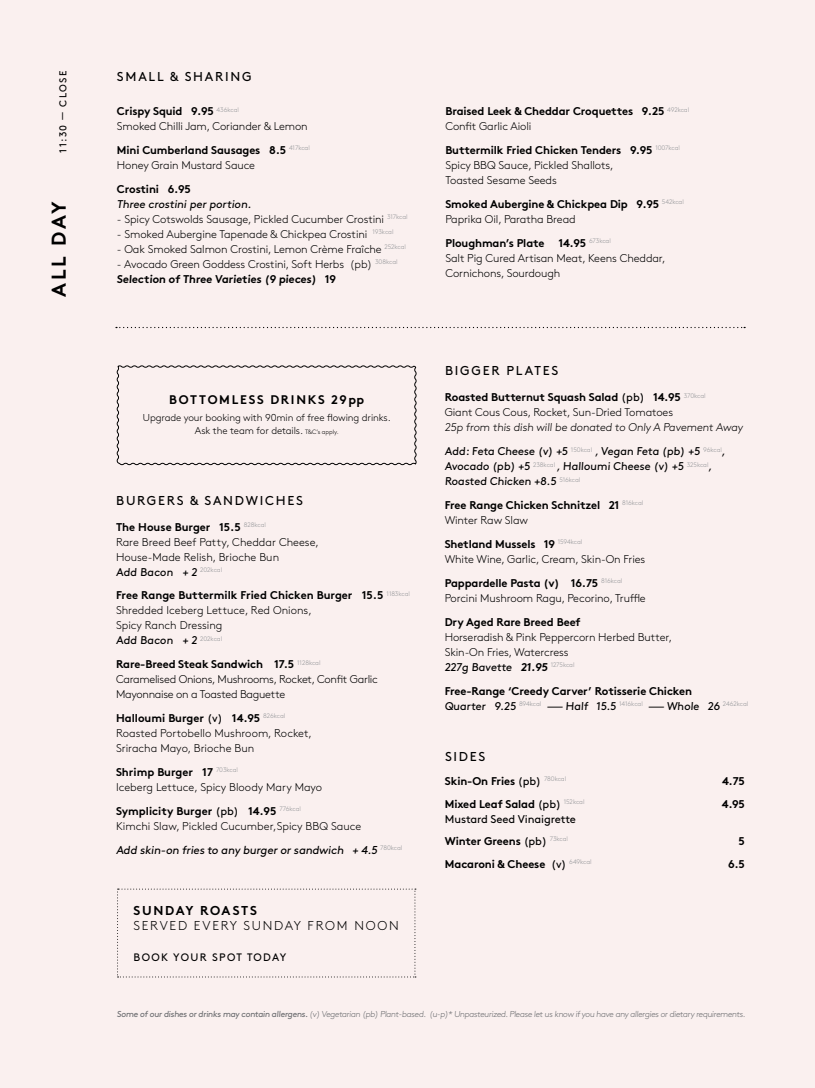
<style>
.page{position:relative;width:815px;height:1088px;background:#faf0ef}
.page>*{position:absolute;margin:0;border:0;box-sizing:border-box;transform-origin:0 0}
.t1{font:700 20px "Brown Std";letter-spacing:.125em;color:#000}
.t2{font:12.88px "Brown Std";letter-spacing:.135em;color:#000}
.t3{font:300 12.88px "Brown Std";letter-spacing:.135em;color:#000}
.t4{font:700 12.88px "Brown Std";letter-spacing:.12em;color:#000}
.t5{font:700 12.5px "Brown Std";letter-spacing:.135em;color:#000}
.t6{font:11.5px "Brown Std";color:#000}
.t7{font:300 11.25px/15px "Brown Std";letter-spacing:-.01em;color:#000}
.t8{font:700 11.25px/15px "Brown Std";letter-spacing:-.01em;color:#000}
.t9{font:11.25px/15px "Brown Std";letter-spacing:-.01em;color:#000}
.t10{font:10.88px "Brown Std";letter-spacing:.125em;color:#000}
.t11{font:300 10px/12.5px "Brown Std";letter-spacing:-.01em;color:#000;text-align:center}
.t12{font:10px "Brown Std";letter-spacing:.13em;color:#000}
.t13{font:300 8.62px "Brown Std";color:#6d6e71}
.s1{font-weight:700}
.s2{font-weight:300}
.s3{font-size:6.25px}
.s4{font-weight:400}
</style>
<div class="page">
<svg style="left:116px;top:327px;width:629px;height:1px"></svg>
<svg style="left:117px;top:888px;width:299px;height:89px"></svg>
<svg style="left:116px;top:365px;width:301px;height:101px"></svg>
<p class="t12" style="left:57px;top:153px;width:84px;rotate:-90deg">11:30 — CLOSE</p>
<h1 class="t1" style="left:47px;top:297px;width:96px;rotate:-90deg">ALL DAY</h1>
<p class="t2" style="left:117px;top:69px;width:136px">SMALL &amp; SHARING</p>
<p class="t7" style="left:117px;top:104px;width:192px"><span class="s1">Crispy Squid 9.95</span> <sup>436kcal<br></sup>Smoked Chilli Jam, Coriander &amp; Lemon</p>
<p class="t8" style="left:117px;top:143px;width:194px">Mini Cumberland Sausages 8.5 <sup>417kcal<br></sup><span class="s2">Honey Grain Mustard Sauce</span></p>
<p class="t8" style="left:117px;top:181px;width:75px">Crostini 6.95</p>
<p class="t9" style="left:117px;top:197px;width:138px">Three crostini per portion.</p>
<p class="t7" style="left:117px;top:212px;width:292px">- Spicy Cotswolds Sausage, Pickled Cucumber Crostini <sup>317kcal</sup></p>
<p class="t7" style="left:117px;top:227px;width:278px">- Smoked Aubergine Tapenade &amp; Chickpea Crostini <sup>193kcal</sup></p>
<p class="t7" style="left:117px;top:242px;width:291px">- Oak Smoked Salmon Crostini, Lemon Crème Fraîche <sup>252kcal</sup></p>
<p class="t7" style="left:117px;top:257px;width:282px">- Avocado Green Goddess Crostini, Soft Herbs (pb) <sup>308kcal<br></sup><span class="s1">Selection of Three Varieties (9 pieces) 19</span></p>
<p class="t5" style="left:169px;top:392px;width:197px">BOTTOMLESS DRINKS 29pp</p>
<p class="t11" style="left:143px;top:412px;width:249px">Upgrade your booking with 90min of free flowing drinks.<br>Ask the team for details. <span class="s3">T&amp;C’s apply.</span></p>
<p class="t2" style="left:116px;top:493px;width:188px">BURGERS &amp; SANDWICHES</p>
<p class="t7" style="left:116px;top:519px;width:205px"><span class="s1">The House Burger 15.5</span> <sup>828kcal<br></sup>Rare Breed Beef Patty, Cheddar Cheese,<br>House-Made Relish, Brioche Bun<br><span class="s4">Add Bacon + 2</span> <sup>202kcal</sup></p>
<p class="t7" style="left:116px;top:588px;width:296px"><span class="s1">Free Range Buttermilk Fried Chicken Burger 15.5</span> <sup>1183kcal </sup>Shredded Iceberg Lettuce, Red Onions,<br>Spicy Ranch Dressing<br><span class="s4">Add Bacon + 2</span> <sup>202kcal</sup></p>
<p class="t7" style="left:116px;top:657px;width:263px"><span class="s1">Rare-Breed Steak Sandwich 17.5</span> <sup>1128kcal<br></sup>Caramelised Onions, Mushrooms, Rocket, Confit Garlic<br>Mayonnaise on a Toasted Baguette</p>
<p class="t7" style="left:116px;top:711px;width:198px"><span class="s1">Halloumi Burger</span> <span class="s4">(v)</span> <span class="s1">14.95</span> <sup>826kcal<br></sup>Roasted Portobello Mushroom, Rocket,<br>Sriracha Mayo, Brioche Bun</p>
<p class="t7" style="left:116px;top:765px;width:208px"><span class="s1">Shrimp Burger 17</span> <sup>703kcal<br></sup>Iceberg Lettuce, Spicy Bloody Mary Mayo</p>
<p class="t7" style="left:116px;top:804px;width:247px"><span class="s1">Symplicity Burger</span> <span class="s4">(pb)</span> <span class="s1">14.95</span> <sup>776kcal<br></sup>Kimchi Slaw, Pickled Cucumber,Spicy BBQ Sauce</p>
<p class="t6" style="left:116px;top:843px;width:288px">Add skin-on fries to any burger or sandwich + 4.5 <sup>78</sup> <sup>0</sup> <sup>kc</sup> <sup>a</sup> <sup>l</sup></p>
<p class="t4" style="left:134px;top:902px;width:125px">SUNDAY ROASTS</p>
<p class="t3" style="left:134px;top:918px;width:267px">SERVED EVERY SUNDAY FROM NOON</p>
<p class="t10" style="left:134px;top:951px;width:154px">BOOK YOUR SPOT TODAY</p>
<p class="t8" style="left:445px;top:104px;width:245px">Braised Leek &amp; Cheddar Croquettes 9.25 <sup>492kcal<br></sup><span class="s2">Confit Garlic Aioli</span></p>
<p class="t7" style="left:445px;top:143px;width:236px"><span class="s1">Buttermilk Fried Chicken Tenders 9.95</span> <sup>1007kcal<br></sup>Spicy BBQ Sauce, Pickled Shallots,<br>Toasted Sesame Seeds</p>
<p class="t8" style="left:445px;top:196px;width:240px">Smoked Aubergine &amp; Chickpea Dip 9.95 <sup>542kcal<br></sup><span class="s2">Paprika Oil, Paratha Bread</span></p>
<p class="t7" style="left:445px;top:236px;width:222px"><span class="s1">Ploughman’s Plate 14.95</span> <sup>673kcal<br></sup>Salt Pig Cured Artisan Meat, Keens Cheddar,<br>Cornichons, Sourdough</p>
<p class="t2" style="left:445px;top:363px;width:115px">BIGGER PLATES</p>
<p class="t7" style="left:445px;top:390px;width:301px"><span class="s1">Roasted Butternut Squash Salad</span> <span class="s4">(pb)</span> <span class="s1">14.95</span> <sup>370kcal<br></sup>Giant Cous Cous, Rocket, Sun-Dried Tomatoes<br>25p from this dish will be donated to Only A Pavement Away</p>
<p class="t9" style="left:445px;top:444px;width:283px">Add: Feta Cheese (v) +5 <sup>150kcal</sup> , Vegan Feta (pb) +5 <sup>96kcal</sup>,<br>Avocado (pb) +5 <sup>238kcal</sup> , Halloumi Cheese (v) +5 <sup>325kcal</sup>,<br>Roasted Chicken +8.5 <sup>516kcal</sup></p>
<p class="t8" style="left:445px;top:498px;width:200px">Free Range Chicken Schnitzel 21 <sup>816kcal<br></sup><span class="s2">Winter Raw Slaw</span></p>
<p class="t7" style="left:445px;top:537px;width:202px"><span class="s1">Shetland Mussels 19</span> <sup>1594kcal<br></sup>White Wine, Garlic, Cream, Skin-On Fries</p>
<p class="t7" style="left:445px;top:576px;width:203px"><span class="s1">Pappardelle Pasta (v) 16.75</span> <sup>816kcal<br></sup>Porcini Mushroom Ragu, Pecorino, Truffle</p>
<p class="t8" style="left:445px;top:614px;width:138px">Dry Aged Rare Breed Beef</p>
<p class="t7" style="left:445px;top:629px;width:229px">Horseradish &amp; Pink Peppercorn Herbed Butter,<br>Skin-On Fries, Watercress<br><span class="s4">227g Bavette</span> <span class="s1">21.95</span> <sup>1275kcal</sup></p>
<p class="t8" style="left:445px;top:683px;width:305px">Free-Range ‘Creedy Carver’ Rotisserie Chicken<br><span class="s4">Quarter 9.25</span> <sup>894kcal</sup> <span class="s4">— Half 15.5</span> <sup>1416kcal</sup> <span class="s4">— Whole 26</span> <sup>2462kcal</sup></p>
<p class="t2" style="left:445px;top:749px;width:42px">SIDES</p>
<p class="t8" style="left:445px;top:773px;width:123px">Skin-On Fries <span class="s4">(pb)</span> <sup>780kcal</sup></p>
<p class="t8" style="left:722px;top:773px;width:24px">4.75</p>
<p class="t8" style="left:445px;top:796px;width:141px">Mixed Leaf Salad <span class="s4">(pb)</span> <sup>152kcal</sup></p>
<p class="t8" style="left:722px;top:796px;width:25px">4.95</p>
<p class="t9" style="left:445px;top:807px;width:133px;line-height:22.6px">Mustard Seed Vinaigrette<br><span class="s1">Winter Greens</span> (pb) <sup>73kcal</sup></p>
<p class="t8" style="left:739px;top:834px;width:8px">5</p>
<p class="t8" style="left:445px;top:856px;width:148px">Macaroni &amp; Cheese <span class="s4">(v)</span> <sup>649kcal</sup></p>
<p class="t8" style="left:728px;top:856px;width:18px">6.5</p>
<p class="t13" style="left:117px;top:1009px;width:631px"><span class="s4">Some of our dishes or drinks may contain allergens.</span>(v) Vegetarian (pb) Plant-based. (u-p)* Unpasteurized.Please let us know ifyou have any allergies or dietary requirements.</p>
</div>
